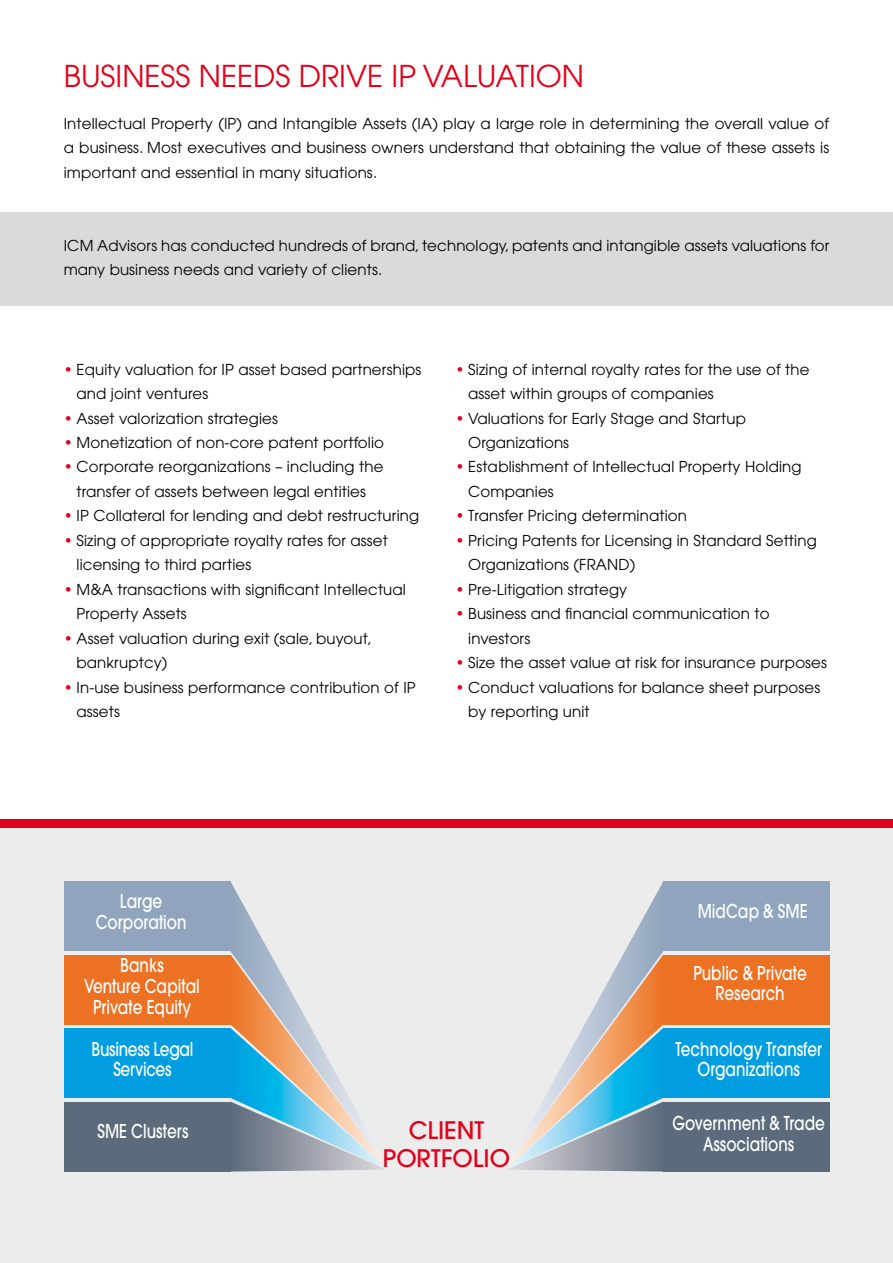
<style>
.page{position:relative;width:893px;height:1263px;background:#fff}
.page>*{position:absolute;margin:0;border:0;box-sizing:border-box;transform-origin:0 0}
.t1{font:30px "Avant Garde";color:#e2001a}
.t2{font:500 24px/28.5px "Avant Garde";color:#e2001a;text-align:center}
.t3{font:500 18.9px/20.9px "Avant Garde";color:#fff;text-align:center;scale:.8 1}
.t4{font:500 18.9px/20.9px "Avant Garde";letter-spacing:-.02em;color:#fff;text-align:center;scale:.8 1}
.t5{font:15px/24.5px "Avant Garde";letter-spacing:.01em;color:#000}
.s1{color:#e2001a}
</style>
<div class="page">
<div style="left:0;top:823px;width:893px;height:440px;background:#ececed"></div>
<div style="left:0;top:819px;width:893px;height:8px;background:#e2001a"></div>
<div style="left:0;top:212px;width:893px;height:94px;background:#d9dadb"></div>
<div style="left:663px;top:881px;width:167px;height:70px;background:#90a5bd"></div>
<div style="left:663px;top:954px;width:167px;height:70px;background:#ec7123"></div>
<div style="left:663px;top:1028px;width:167px;height:70px;background:#009ee0"></div>
<div style="left:663px;top:1101px;width:167px;height:70px;background:#5b6b7c"></div>
<svg style="left:508px;top:882px;width:155px;height:289px"></svg>
<div style="left:64px;top:881px;width:167px;height:70px;background:#90a5bd"></div>
<div style="left:64px;top:954px;width:167px;height:70px;background:#ec7123"></div>
<div style="left:64px;top:1028px;width:167px;height:70px;background:#009ee0"></div>
<div style="left:64px;top:1101px;width:167px;height:70px;background:#5b6b7c"></div>
<svg style="left:231px;top:882px;width:155px;height:289px"></svg>
<h1 class="t1" style="left:64px;top:58px;width:522px">Busi ness needs drive IP Valuation</h1>
<p class="t5" style="left:64px;top:111px;width:767px;text-align:justify">Intellectual Property (IP) and Intangible Assets (IA) play a large role in determining the overall value of a business. Most executives and business owners understand that obtaining the value of these assets is important and essential in many situations.</p>
<p class="t5" style="left:64px;top:233px;width:767px">ICM Advisors has conducted hundreds of brand, technology, patents and intangible assets valuations for many business needs and variety of clients.</p>
<p class="t5" style="left:77px;top:357px;width:346px;text-indent:-13px"><span class="s1">•</span> Equity valuation for IP asset based partnerships and joint ventures</p>
<p class="t5" style="left:64px;top:406px;width:216px"><span class="s1">•</span> Asset valorization strategies</p>
<p class="t5" style="left:64px;top:430px;width:322px"><span class="s1">•</span> Monetization of non-core patent portfolio</p>
<p class="t5" style="left:64px;top:455px;width:321px;text-align:center"><span class="s1">•</span> Corporate reorganizations – including the transfer of assets between legal entities</p>
<p class="t5" style="left:64px;top:504px;width:357px"><span class="s1">•</span> IP Collateral for lending and debt restructuring</p>
<p class="t5" style="left:77px;top:528px;width:313px;text-indent:-13px"><span class="s1">•</span> Sizing of appropriate royalty rates for asset licensing to third parties</p>
<p class="t5" style="left:77px;top:577px;width:331px;text-indent:-13px"><span class="s1">•</span> M&amp;A transactions with significant Intellectual<br>Property Assets</p>
<p class="t5" style="left:77px;top:626px;width:297px;text-indent:-13px"><span class="s1">•</span> Asset valuation during exit (sale, buyout, bankruptcy)</p>
<p class="t5" style="left:77px;top:675px;width:341px;text-indent:-13px"><span class="s1">•</span> In-use business performance contribution of IP assets</p>
<p class="t5" style="left:468px;top:357px;width:343px;text-indent:-13px"><span class="s1">•</span> Sizing of internal royalty rates for the use of the asset within groups of companies</p>
<p class="t5" style="left:468px;top:406px;width:279px;text-indent:-13px"><span class="s1">•</span> Valuations for Early Stage and Startup<br>Organizations</p>
<p class="t5" style="left:468px;top:455px;width:335px;text-indent:-13px"><span class="s1">•</span> Establishment of Intellectual Property Holding<br>Companies</p>
<p class="t5" style="left:455px;top:504px;width:233px"><span class="s1">•</span> Transfer Pricing determination</p>
<p class="t5" style="left:468px;top:528px;width:350px;text-indent:-13px"><span class="s1">•</span> Pricing Patents for Licensing in Standard Setting<br>Organizations (FRAND)</p>
<p class="t5" style="left:455px;top:577px;width:173px"><span class="s1">•</span> Pre-Litigation strategy</p>
<p class="t5" style="left:468px;top:601px;width:303px;text-indent:-13px"><span class="s1">•</span> Business and financial communication to investors</p>
<p class="t5" style="left:455px;top:650px;width:373px"><span class="s1">•</span> Size the asset value at risk for insurance purposes</p>
<p class="t5" style="left:468px;top:675px;width:354px;text-indent:-13px"><span class="s1">•</span> Conduct valuations for balance sheet purposes by reporting unit</p>
<p class="t3" style="left:96px;top:891px;width:115px">Large<br>Corporation</p>
<p class="t3" style="left:698px;top:900px;width:139px">MidCap &amp; SME</p>
<p class="t3" style="left:84px;top:955px;width:146px">Banks<br>Venture Capital<br>Private Equity</p>
<p class="t3" style="left:693px;top:962px;width:143px">Public &amp; Private<br>Research</p>
<p class="t4" style="left:92px;top:1038px;width:129px">Business Legal<br>Services</p>
<p class="t3" style="left:97px;top:1121px;width:115px">SME Clusters</p>
<h2 class="t2" style="left:383px;top:1116px;width:129px">CLIENT<br>PORTFOLIO</h2>
<p class="t3" style="left:675px;top:1038px;width:185px">Technology Transfer<br>Organizations</p>
<p class="t3" style="left:672px;top:1112px;width:192px">Government &amp; Trade<br>Associations</p>
</div>
